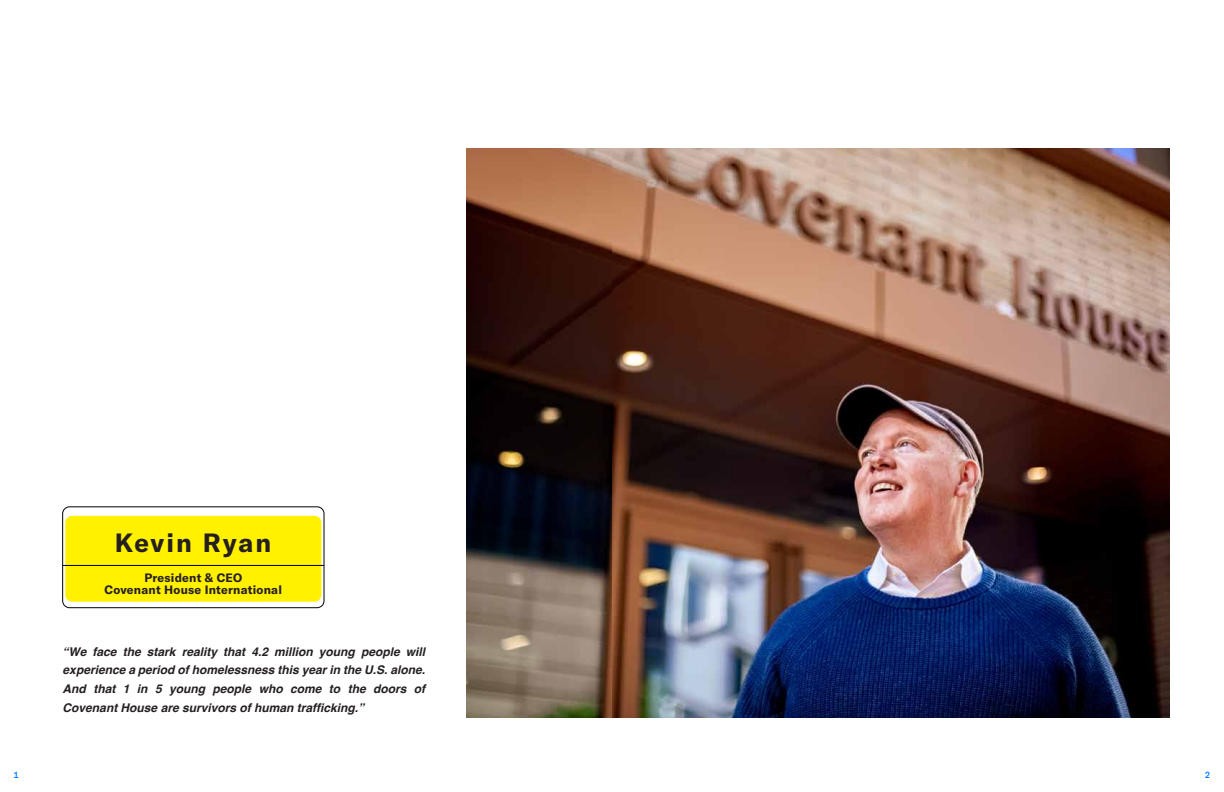
<style>
.page{position:relative;width:1224px;height:792px;background:#fff}
.page>*{position:absolute;margin:0;border:0;box-sizing:border-box;transform-origin:0 0}
.t1{font:700 26px "GT America";letter-spacing:.08em;color:#251f20}
.t2{font:italic 700 12px/18.7px "Helvetica";color:#251f20;text-align:justify}
.t3{font:700 12px/11.8px "GT America";letter-spacing:.02em;color:#251f20;text-align:center}
.t4{font:500 9px "GT America Mono";color:#007bff}
</style>
<div class="page">
<div style="left:65px;top:516px;width:256px;height:86px;background:#fff100;border-radius:7px"></div>
<div style="left:62px;top:506px;width:263px;height:102px;border:1px solid #000;border-radius:7px"></div>
<hr style="left:63px;top:565px;width:261px;height:1px;background:#000">
<img style="left:467px;top:149px;width:145px;height:569px">
<img style="left:612px;top:148px;width:558px;height:570px">
<h1 class="t1" style="left:115px;top:527px;width:158px">Kevin Ryan</h1>
<p class="t3" style="left:105px;top:572px;width:179px">President &amp; CEO<br>Covenant House International</p>
<p class="t2" style="left:63px;top:643px;width:364px">“We face the stark reality that 4.2 million young people will experience a period of homelessness this year in the U.S. alone.<br>And that 1 in 5 young people who come to the doors of Covenant House are survivors of human trafficking.”</p>
<p class="t4" style="left:13px;top:769px;width:7px">1</p>
<p class="t4" style="left:1205px;top:769px;width:7px">2</p>
</div>
